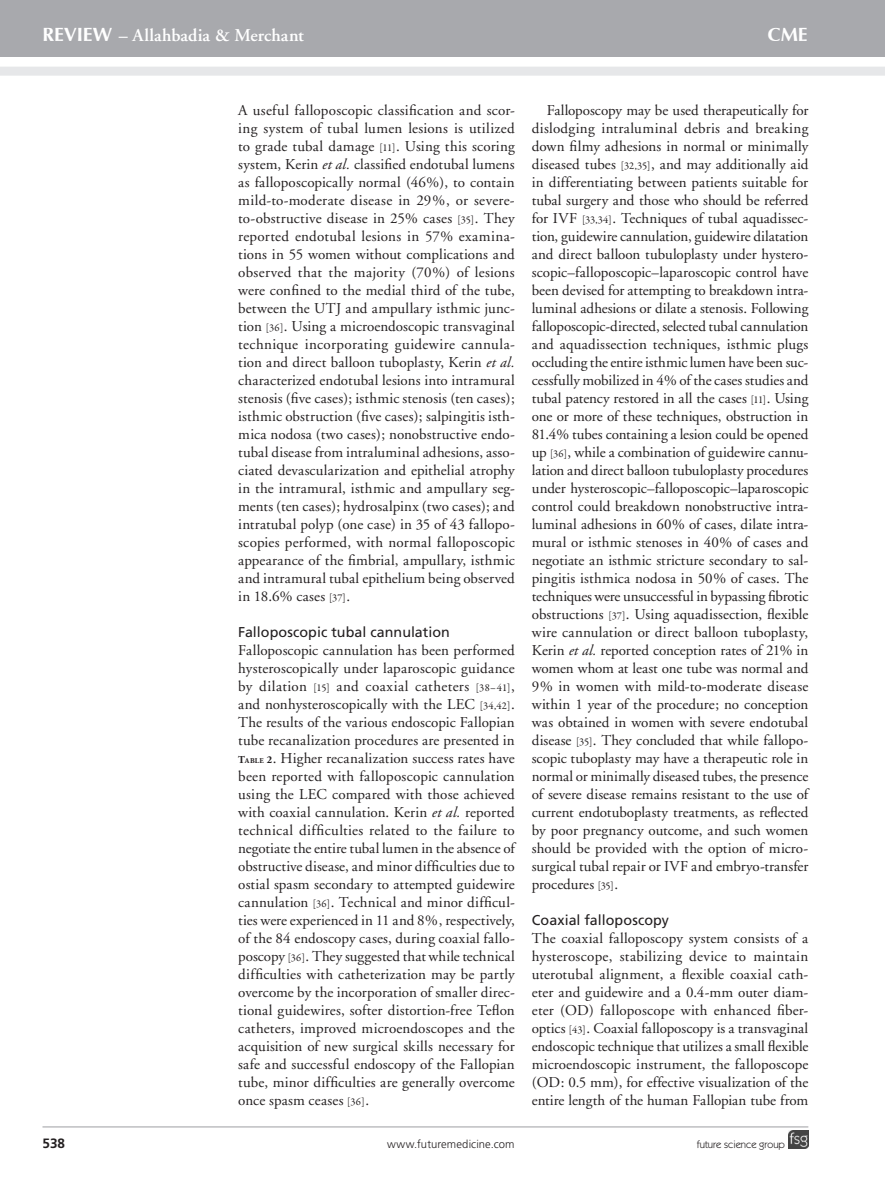
<style>
.page{position:relative;width:885px;height:1191px;background:#fff}
.page>*{position:absolute;margin:0;border:0;box-sizing:border-box;transform-origin:0 0}
.t1{font:30px "Iris UPC Bold";color:#fff}
.t2{font:600 18px "Adobe Garamond";letter-spacing:.005em;color:#fff}
.bodyfirst{font:15px/18px "Adobe Garamond";letter-spacing:.005em;color:#231f20;text-align:justify}
.bodyindent{font:15px/18px "Adobe Garamond";letter-spacing:-.005em;color:#231f20;text-align:justify}
.crosshead3{font:14.25px "Frutiger";letter-spacing:.005em;color:#231f20}
.t3{font:700 13.5px "Frutiger";color:#231f20}
.t4{font:300 11.25px "Frutiger";letter-spacing:.01em;color:#231f20}
.t5{font:10.5px "Itc Kabel";color:#231f20}
.s1{font-family:"Iris UPC Bold";font-weight:400;font-size:30px}
.s2{font-family:"Garamond Premr Pro";font-size:10.5px}
.s3{font-style:italic}
.s4{font-weight:700;font-size:10.5px}
.s5{font-weight:700;font-size:7.35px}
</style>
<div class="page">
<div style="left:0;top:0;width:884px;height:57px;background:#a8a9ad"></div>
<hr style="left:42px;top:1126px;width:766px;height:1px;background:#a8a9ad">
<div style="left:0;top:67px;width:884px;height:9px;background:#e6e7e9"></div>
<img style="left:788px;top:1130px;width:20px;height:18px">
<hr style="left:884px;top:0;width:1px;height:57px;background:#a8a9ad">
<p class="t2" style="left:43px;top:26px;width:263px"><span class="s1">REVIEW</span> – Allahbadia &amp; Merchant</p>
<h1 class="t1" style="left:767px;top:13px;width:41px">CME</h1>
<p class="bodyfirst" style="left:238px;top:101px;width:278px">A useful falloposcopic classification and scor&shy;ing system of tubal lumen lesions is utilized to grade tubal damage <span class="s2">[11]</span>. Using this scoring system, Kerin <span class="s3">et al.</span> classified endotubal lumens as falloposcopically normal (46%), to contain mild-to-moderate disease in 29%, or severe&shy;to-obstructive disease in 25% cases <span class="s2">[35]</span>. They reported endotubal lesions in 57% examina&shy;tions in 55 women without complications and observed that the majority (70%) of lesions were confined to the medial third of the tube, between the UTJ and ampullary isthmic junc&shy;tion <span class="s2">[36]</span>. Using a microendoscopic transvaginal technique incorporating guidewire cannula&shy;tion and direct balloon tuboplasty, Kerin <span class="s3">et al. </span>characterized endotubal lesions into intramural stenosis (five cases); isthmic stenosis (ten cases); isthmic obstruction (five cases); salpingitis isth&shy;mica nodosa (two cases); nonobstructive endo&shy;tubal disease from intraluminal adhesions, asso&shy;ciated devascularization and epithelial atrophy in the intramural, isthmic and ampullary seg&shy;ments (ten cases); hydrosalpinx (two cases); and intratubal polyp (one case) in 35 of 43 fallopo&shy;scopies performed, with normal falloposcopic appearance of the f-imbrial, ampullary, isthmic and intramural tubal epithelium being observed in 18.6% cases <span class="s2">[37]</span>.</p>
<p class="crosshead3" style="left:238px;top:623px;width:213px">Falloposcopic tubal cannulation</p>
<p class="bodyfirst" style="left:238px;top:641px;width:278px">Falloposcopic cannulation has been performed hysteroscopically under laparoscopic guidance by dilation <span class="s2">[15]</span> and coaxial catheters <span class="s2">[38–41]</span>, and nonhysteroscopically with the LEC <span class="s2">[34,42]</span>.<br>The results of the various endoscopic Fallopian tube recanalization procedures are presented in <span class="s4">T</span><span class="s5">able</span> <span class="s4">2</span>. Higher recanalization success rates have been reported with falloposcopic cannulation using the LEC compared with those achieved with coaxial cannulation. Kerin <span class="s3">et al.</span> reported technical difficulties related to the failure to negotiate the entire tubal lumen in the absence of obstructive disease, and minor difficulties due to ostial spasm secondary to attempted guidewire cannulation <span class="s2">[36]</span>. Technical and minor difficul&shy;ties were experienced in 11 and 8%, respectively, of the 84 endoscopy cases, during coaxial fallo&shy;poscopy <span class="s2">[36]</span>. They suggested that while technical difficulties with catheterization may be partly overcome by the incorporation of smaller direc&shy;tional guidewires, softer distortion-free Teflon catheters, improved microendoscopes and the acquisition of new surgical skills necessary for safe and successful endoscopy of the Fallopian tube, minor difficulties are generally overcome once spasm ceases <span class="s2">[36]</span>.</p>
<p class="bodyindent" style="left:531px;top:101px;width:278px;text-indent:15px">Falloposcopy may be used therapeutically for dislodging intraluminal debris and breaking down filmy adhesions in normal or minimally diseased tubes <span class="s2">[32,35]</span>, and may additionally aid in differentiating between patients suitable for tubal surgery and those who should be referred for IVF <span class="s2">[33,34]</span>. Techniques of tubal aquadissec&shy;tion, guidewire cannulation, guidewire dilatation and direct balloon tubuloplasty under hystero&shy;scopic–falloposcopic–laparoscopic control have been devised for attempting to breakdown intra&shy;luminal adhesions or dilate a stenosis. Following falloposcopic-directed, selected tubal cannulation and aquadissection techniques, isthmic plugs occluding the entire isthmic lumen have been suc&shy;cessfully mobilized in 4% of the cases studies and tubal patency restored in all the cases <span class="s2">[11]</span>. Using one or more of these techniques, obstruction in 81.4% tubes containing a lesion could be opened up <span class="s2">[36]</span>, while a combination of guidewire cannu&shy;lation and direct balloon tubuloplasty procedures under hysteroscopic–falloposcopic–laparoscopic control could breakdown nonobstructive intra&shy;luminal adhesions in 60% of cases, dilate intra&shy;mural or isthmic stenoses in 40% of cases and negotiate an isthmic stricture secondary to sal&shy;pingitis isthmica nodosa in 50% of cases. The techniques were unsuccessful in bypassing fibrotic obstructions <span class="s2">[37]</span>. Using aquadissection, flexible wire cannulation or direct balloon tuboplasty, Kerin <span class="s3">et al.</span> reported conception rates of 21% in women whom at least one tube was normal and 9% in women with mild-to-moderate disease within 1 year of the procedure; no conception was obtained in women with severe endotubal disease <span class="s2">[35]</span>. They concluded that while fallopo&shy;scopic tuboplasty may have a therapeutic role in normal or minimally diseased tubes, the presence of severe disease remains resistant to the use of current endotuboplasty treatments, as reflected by poor pregnancy outcome, and such women should be provided with the option of micro&shy;surgical tubal repair or IVF and embryo‑transfer procedures <span class="s2">[35]</span>.</p>
<p class="crosshead3" style="left:531px;top:911px;width:139px">Coaxial falloposcopy</p>
<p class="bodyfirst" style="left:531px;top:929px;width:278px">The coaxial falloposcopy system consists of a hysteroscope, stabilizing device to maintain uterotubal alignment, a flexible coaxial cath&shy;eter and guidewire and a 0.4‑mm outer diam&shy;eter (OD) falloposcope with enhanced fiber&shy;optics <span class="s2">[43]</span>. Coaxial falloposcopy is a transvaginal endoscopic technique that utilizes a small flexible microendoscopic instrument, the falloposcope (OD: 0.5 mm), for effective visualization of the entire length of the human Fallopian tube from</p>
<p class="t3" style="left:43px;top:1135px;width:24px">538</p>
<p class="t4" style="left:387px;top:1138px;width:129px">www.futuremedicine.com</p>
<p class="t5" style="left:696px;top:1138px;width:90px">future science group</p>
</div>
